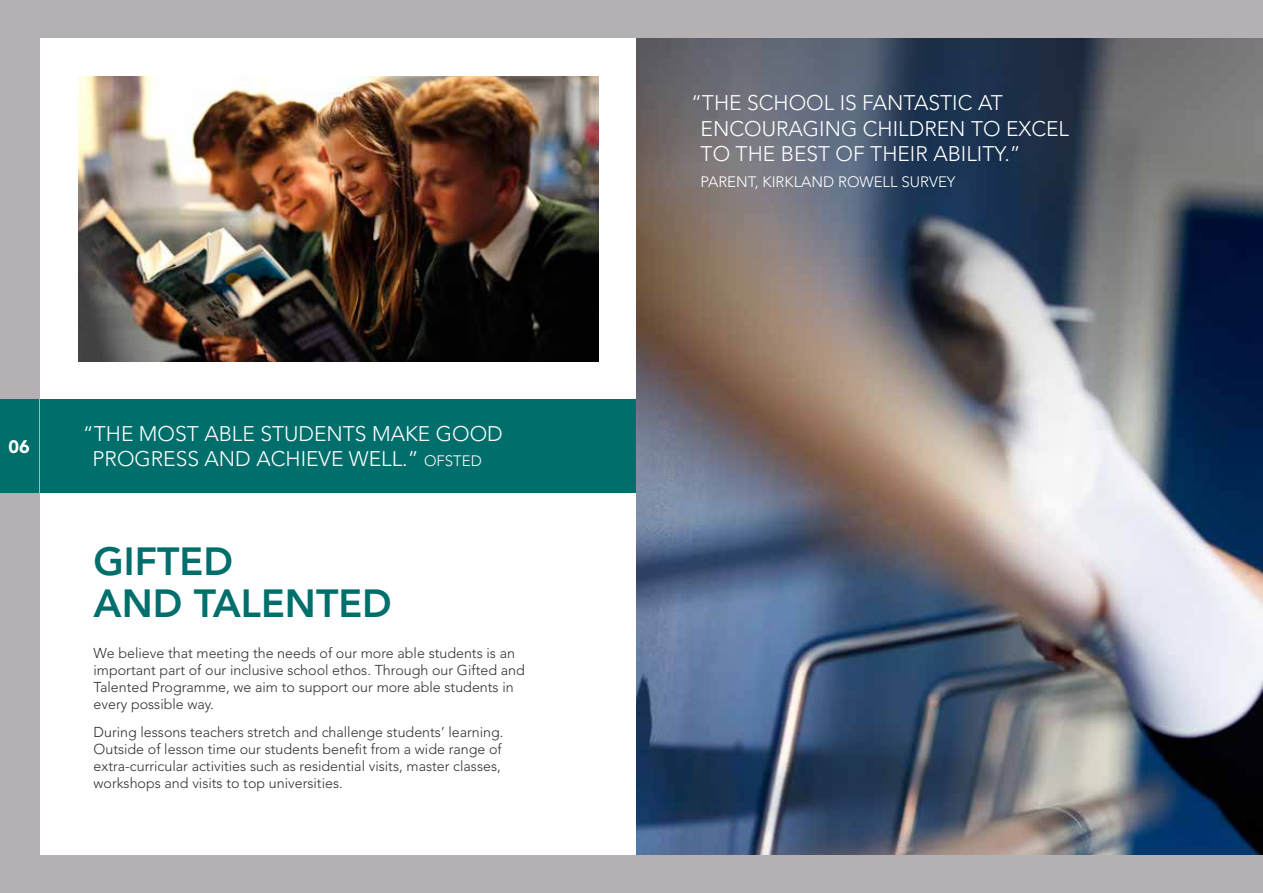
<style>
.page{position:relative;width:1263px;height:893px;background:#b5b0b4}
.page>*{position:absolute;margin:0;border:0;box-sizing:border-box;transform-origin:0 0}
.t1{font:800 39px/42px "Avenir";color:#006f6c}
.t2{font:300 21px/25.2px "Avenir";color:#fff;text-align:center}
.t3{font:900 18px "Avenir";color:#fff}
.t4{font:300 15px "Avenir";color:#fff}
.t5{font:300 14.25px/17.1px "Avenir";color:#313130}
.s1{font-size:15px}
</style>
<div class="page">
<div style="left:40px;top:38px;width:597px;height:817px;background:#fff"></div>
<div style="left:0;top:400px;width:38px;height:93px;background:#006f6c"></div>
<div style="left:40px;top:400px;width:1223px;height:93px;background:#006f6c"></div>
<img style="left:637px;top:38px;width:626px;height:817px">
<img style="left:79px;top:77px;width:519px;height:284px">
<p class="t3" style="left:8px;top:436px;width:23px">06</p>
<h2 class="t2" style="left:83px;top:421px;width:421px">“The most able students make g ood prog ress and achieve well.” <span class="s1">Ofsted</span></h2>
<h1 class="t1" style="left:94px;top:540px;width:300px">GIFTED<br>AND TALENTED</h1>
<p class="t5" style="left:94px;top:644px;width:433px">We believe that meeting the needs of our more able students is an important part of our inclusive school ethos. Through our Gifted and Talented Programme, we aim to support our more able students in every possible way.</p>
<p class="t5" style="left:94px;top:723px;width:411px">During lessons teachers stretch and challenge students’ learning.<br>Outside of lesson time our students benefit from a wide range of extra-curricular activities such as residential visits, master classes, workshops and visits to top universities.</p>
<h2 class="t2" style="left:701px;top:91px;width:370px;text-align:left;text-indent:-10px">“The school is fantastic at encourag ing children to excel to the best of their ability.”</h2>
<p class="t4" style="left:691px;top:173px;width:266px">Parent, Kirkland Rowell Survey</p>
</div>
